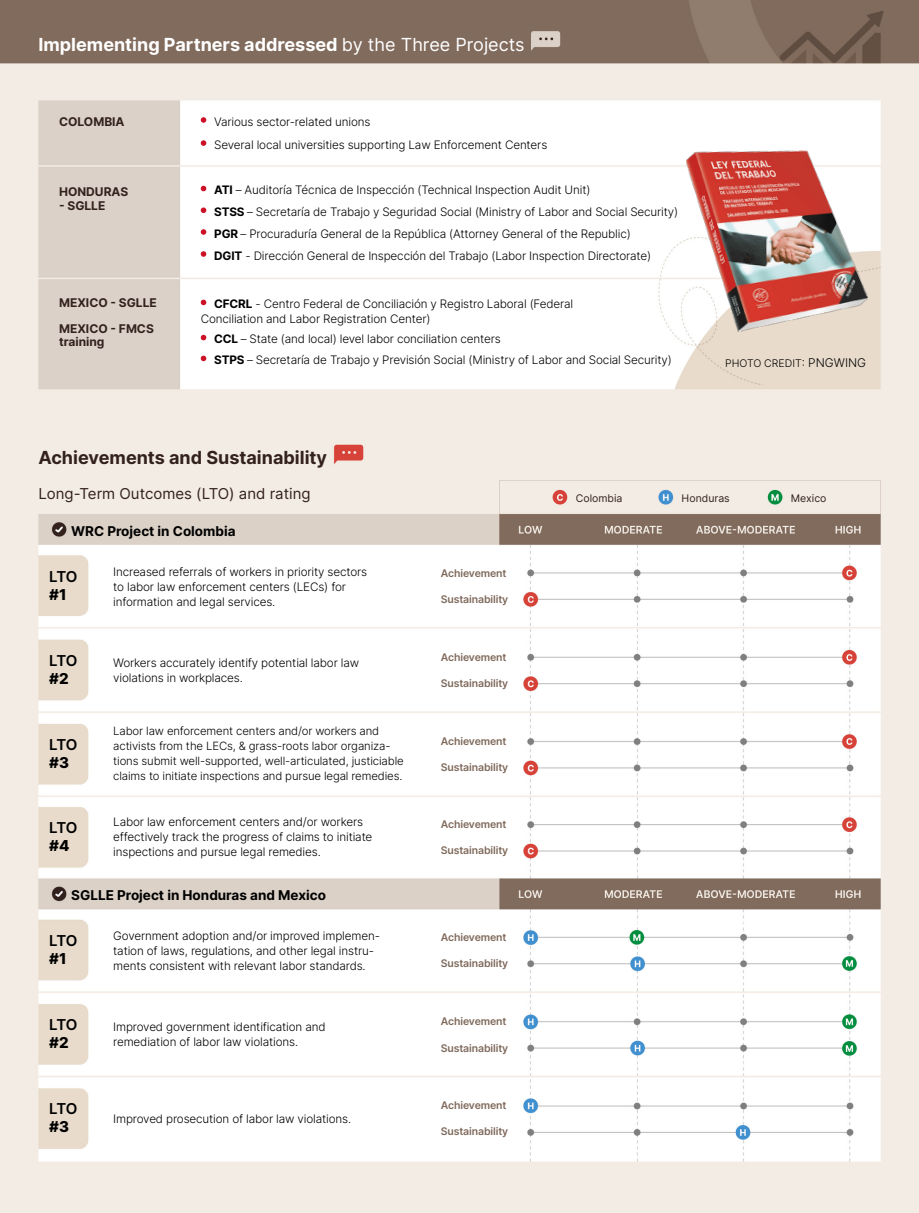
<style>
.page{position:relative;width:919px;height:1213px;background:#fff}
.page>*{position:absolute;margin:0;border:0;box-sizing:border-box;transform-origin:0 0}
.t1{font:700 18px "Inter";color:#fff}
.t2{font:700 18px "Inter";color:#33211e}
.t3{font:15px "Inter";color:#33211e}
.t4{font:600 15px "Inter";letter-spacing:-.065em;color:#000}
.t5{font:800 15px "Inter";color:#000}
.t6{font:700 13.5px "Inter";color:#000}
.t7{font:700 12px/26.1px "Inter";color:#33211e}
.t8{font:300 11.7px/15px "Inter";letter-spacing:-.01em;color:#000}
.t9{font:300 11.4px/15px "Inter";letter-spacing:-.01em;color:#000}
.t10{font:600 10.5px "Inter";letter-spacing:-.01em;color:#806a5c}
.t11{font:10.5px "Inter";color:#33211e}
.t12{font:300 10.5px "Inter";color:#000}
.s1{font-weight:400}
.s2{font-weight:700}
.s3{font-size:12px}
</style>
<div class="page">
<img style="left:0;top:0;width:918px;height:1212px">
<svg style="left:201px;top:117px;width:5px;height:6px"></svg>
<svg style="left:201px;top:186px;width:5px;height:5px"></svg>
<svg style="left:201px;top:299px;width:5px;height:6px"></svg>
<svg style="left:201px;top:140px;width:5px;height:6px"></svg>
<svg style="left:201px;top:207px;width:5px;height:6px"></svg>
<svg style="left:201px;top:335px;width:5px;height:5px"></svg>
<svg style="left:201px;top:229px;width:5px;height:6px"></svg>
<svg style="left:201px;top:355px;width:5px;height:6px"></svg>
<svg style="left:201px;top:251px;width:5px;height:6px"></svg>
<img style="left:680px;top:146px;width:192px;height:190px">
<h1 class="t1" style="left:38px;top:31px;width:487px">Implementing Partners addressed <span class="s1">by the Three Projects</span></h1>
<p class="t7" style="left:59px;top:108px;width:67px">COLOMBIA</p>
<p class="t7" style="left:59px;top:178px;width:71px">HONDURAS</p>
<p class="t7" style="left:59px;top:192px;width:48px">- SGLLE</p>
<p class="t7" style="left:59px;top:289px;width:99px">MEXICO - SGLLE<br>MEXICO - FMCS</p>
<p class="t7" style="left:59px;top:328px;width:47px">training</p>
<p class="t8" style="left:214px;top:109px;width:334px;line-height:23.1px">Various sector-related unions<br>Several local universities supporting Law Enforcement Centers</p>
<p class="t8" style="left:214px;top:179px;width:465px;line-height:21.8px"><span class="s2">ATI</span> – Auditoría Técnica de Inspección (Technical Inspection Audit Unit)<br><span class="s2">STSS</span> – Secretaría de Trabajo y Seguridad Social (Ministry of Labor and Social Security)<br><span class="s2">PGR</span> – Procuraduría General de la República (Attorney General of the Republic)<br><span class="s2">DGIT</span> - Dirección General de Inspección del Trabajo (Labor Inspection Directorate)</p>
<p class="t8" style="left:201px;top:296px;width:374px;text-indent:14px"><span class="s2">CFCRL</span> - Centro Federal de Conciliación y Registro Laboral (Federal<br>Conciliation and Labor Registration Center)</p>
<p class="t8" style="left:214px;top:328px;width:459px;line-height:20.9px"><span class="s2">CCL</span> – State (and local) level labor conciliation centers<br><span class="s2">STPS</span> – Secretaría de Trabajo y Previsión Social (Ministry of Labor and Social Security)</p>
<p class="t12" style="left:725px;top:356px;width:142px">PHOTO CREDIT<span class="s3">: PNGWING</span></p>
<h1 class="t2" style="left:38px;top:444px;width:290px">Achievements and Sustainability</h1>
<p class="t3" style="left:38px;top:483px;width:274px">Long-Term Outcomes (LTO) and rating</p>
<p class="t11" style="left:575px;top:490px;width:48px">Colombia</p>
<p class="t11" style="left:681px;top:490px;width:50px">Honduras</p>
<p class="t11" style="left:790px;top:490px;width:37px">Mexico</p>
<p class="t6" style="left:71px;top:521px;width:166px">WRC Project in Colombia</p>
<p class="t4" style="left:49px;top:565px;width:30px">LTO</p>
<p class="t5" style="left:49px;top:583px;width:19px">#1</p>
<p class="t8" style="left:113px;top:564px;width:255px">Increased referrals of workers in priority sectors to labor law enforcement centers (LECs) for information and legal services.</p>
<p class="t10" style="left:441px;top:565px;width:67px">Achievement</p>
<p class="t10" style="left:441px;top:591px;width:69px">Sustainability</p>
<p class="t4" style="left:49px;top:649px;width:30px">LTO</p>
<p class="t5" style="left:49px;top:667px;width:21px">#2</p>
<p class="t4" style="left:49px;top:733px;width:30px">LTO</p>
<p class="t5" style="left:49px;top:751px;width:21px">#3</p>
<p class="t4" style="left:49px;top:816px;width:30px">LTO</p>
<p class="t5" style="left:49px;top:834px;width:22px">#4</p>
<p class="t8" style="left:113px;top:655px;width:247px">Workers accurately identify potential labor law violations in workplaces.</p>
<p class="t10" style="left:441px;top:649px;width:67px">Achievement</p>
<p class="t10" style="left:441px;top:676px;width:69px">Sustainability</p>
<p class="t9" style="left:113px;top:723px;width:292px">Labor law enforcement centers and/or workers and activists from the LECs, &amp; grass-roots labor organiza&shy;tions submit well-supported, well-articulated, justiciable claims to initiate inspections and pursue legal remedies.</p>
<p class="t10" style="left:441px;top:733px;width:67px">Achievement</p>
<p class="t10" style="left:441px;top:759px;width:69px">Sustainability</p>
<p class="t8" style="left:113px;top:814px;width:261px">Labor law enforcement centers and/or workers effectively track the progress of claims to initiate inspections and pursue legal remedies.</p>
<p class="t10" style="left:441px;top:816px;width:67px">Achievement</p>
<p class="t10" style="left:441px;top:842px;width:69px">Sustainability</p>
<p class="t6" style="left:71px;top:885px;width:256px">SGLLE Project in Honduras and Mexico</p>
<p class="t4" style="left:49px;top:929px;width:30px">LTO</p>
<p class="t5" style="left:49px;top:947px;width:19px">#1</p>
<p class="t8" style="left:113px;top:928px;width:268px">Government adoption and/or improved implemen&shy;tation of laws, regulations, and other legal instru&shy;ments consistent with relevant labor standards.</p>
<p class="t10" style="left:441px;top:929px;width:67px">Achievement</p>
<p class="t10" style="left:441px;top:955px;width:69px">Sustainability</p>
<p class="t4" style="left:49px;top:1013px;width:30px">LTO</p>
<p class="t5" style="left:49px;top:1031px;width:21px">#2</p>
<p class="t4" style="left:49px;top:1097px;width:30px">LTO</p>
<p class="t5" style="left:49px;top:1115px;width:21px">#3</p>
<p class="t8" style="left:113px;top:1019px;width:214px">Improved government identification and remediation of labor law violations.</p>
<p class="t8" style="left:113px;top:1110px;width:239px">Improved prosecution of labor law violations.</p>
<p class="t10" style="left:441px;top:1013px;width:67px">Achievement</p>
<p class="t10" style="left:441px;top:1039px;width:69px">Sustainability</p>
<p class="t10" style="left:441px;top:1097px;width:67px">Achievement</p>
<p class="t10" style="left:441px;top:1123px;width:69px">Sustainability</p>
</div>
